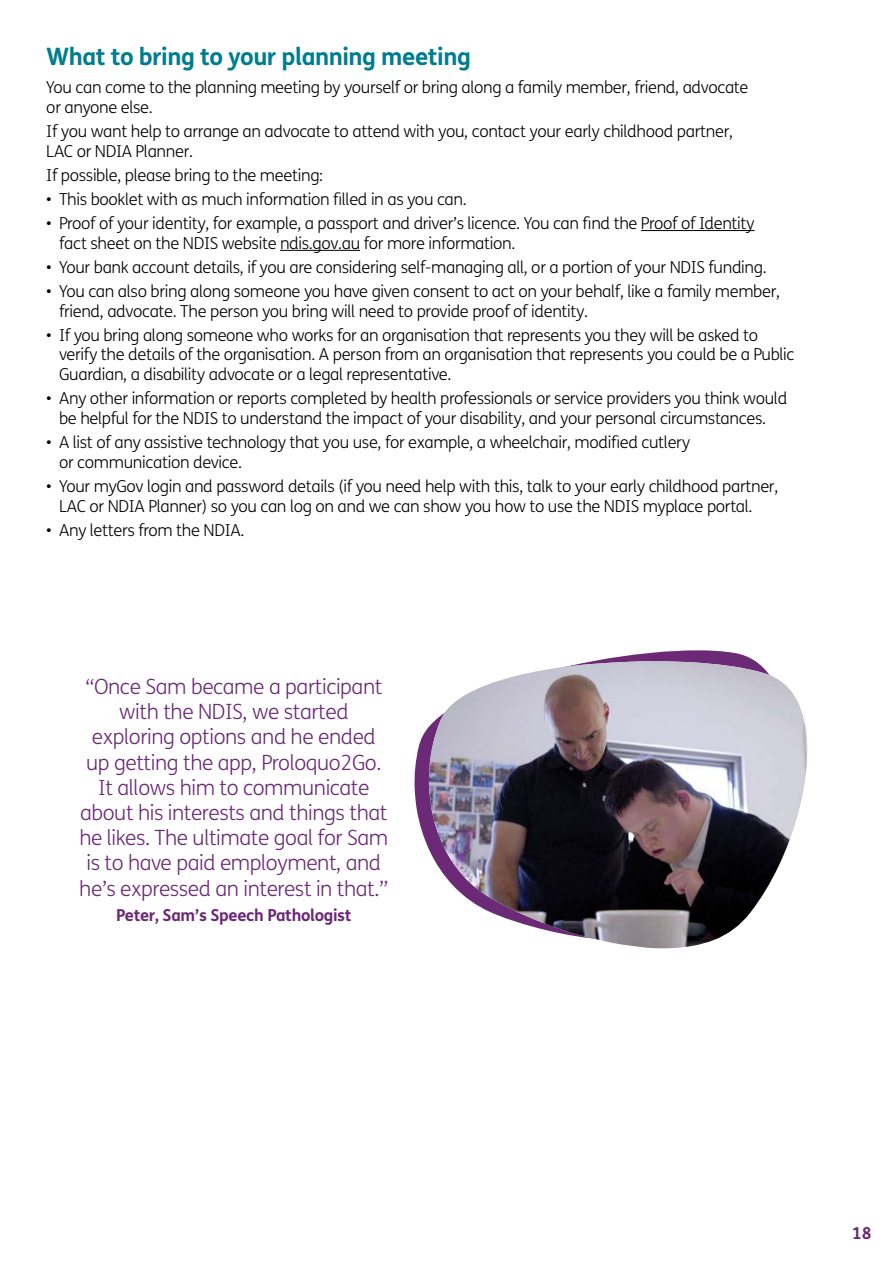
<style>
.page{position:relative;width:893px;height:1263px;background:#fff}
.page>*{position:absolute;margin:0;border:0;box-sizing:border-box;transform-origin:0 0}
.t1{font:700 24px "FS Me";letter-spacing:-.02em;color:#007d8e}
.t2{font:300 21px/25.2px "FS Me";letter-spacing:-.02em;color:#6b2976;text-align:center}
.t3{font:300 16.5px/19.8px "FS Me";letter-spacing:-.02em;color:#000}
.t4{font:700 16.5px "FS Me";letter-spacing:-.02em;color:#6b2976}
</style>
<div class="page">
<hr style="left:641px;top:230px;width:114px;height:1px;background:#000">
<hr style="left:280px;top:250px;width:80px;height:1px;background:#000">
<svg style="left:414px;top:650px;width:341px;height:199px"></svg>
<img style="left:429px;top:661px;width:378px;height:287px">
<h1 class="t1" style="left:46px;top:38px;width:426px">What to bring to your planning meeting</h1>
<p class="t3" style="left:46px;top:78px;width:704px">You can come to the planning meeting by yourself or bring along a family member, friend, advocate or anyone else.</p>
<p class="t3" style="left:46px;top:122px;width:688px">If you want help to arrange an advocate to attend with you, contact your early childhood partner,<br>LAC or NDIA Planner.</p>
<p class="t3" style="left:46px;top:166px;width:278px">If possible, please bring to the meeting:</p>
<p class="t3" style="left:46px;top:190px;width:422px">• This booklet with as much information filled in as you can.</p>
<p class="t3" style="left:59px;top:214px;width:697px;text-indent:-13px">• Proof of your identity, for example, a passport and driver’s licence. You can find the Proof of Identity fact sheet on the NDIS website ndis.gov.au for more information.</p>
<p class="t3" style="left:46px;top:257px;width:722px">• Your bank account details, if you are considering self-managing all, or a portion of your NDIS funding.</p>
<p class="t3" style="left:59px;top:282px;width:722px;text-indent:-13px">• You can also bring along someone you have given consent to act on your behalf, like a family member, friend, advocate. The person you bring will need to provide proof of identity.</p>
<p class="t3" style="left:59px;top:325px;width:737px;text-indent:-13px">• If you bring along someone who works for an organisation that represents you they will be asked to verify the details of the organisation. A person from an organisation that represents you could be a Public<br>Guardian, a disability advocate or a legal representative.</p>
<p class="t3" style="left:46px;top:389px;width:742px;text-align:center">• Any other information or reports completed by health professionals or service providers you think would be helpful for the NDIS to understand the impact of your disability, and your personal circumstances.</p>
<p class="t3" style="left:59px;top:433px;width:632px;text-indent:-13px">• A list of any assistive technology that you use, for example, a wheelchair, modified cutlery or communication device.</p>
<p class="t3" style="left:59px;top:477px;width:721px;text-indent:-13px">• Your myGov login and password details (if you need help with this, talk to your early childhood partner,<br>LAC or NDIA Planner) so you can log on and we can show you how to use the NDIS myplace portal.</p>
<p class="t3" style="left:46px;top:521px;width:200px">• Any letters from the NDIA.</p>
<p class="t2" style="left:79px;top:674px;width:311px">“Once Sam became a participant with the NDIS, we started exploring options and he ended up getting the app, Proloquo2Go.<br>It allows him to communicate about his interests and things that he likes. The ultimate goal for Sam is to have paid employment, and he’s expressed an interest in that.”</p>
<p class="t4" style="left:116px;top:902px;width:237px">Peter, Sam’s Speech Pathologist</p>
<p class="t4" style="left:852px;top:1221px;width:21px">18</p>
</div>
